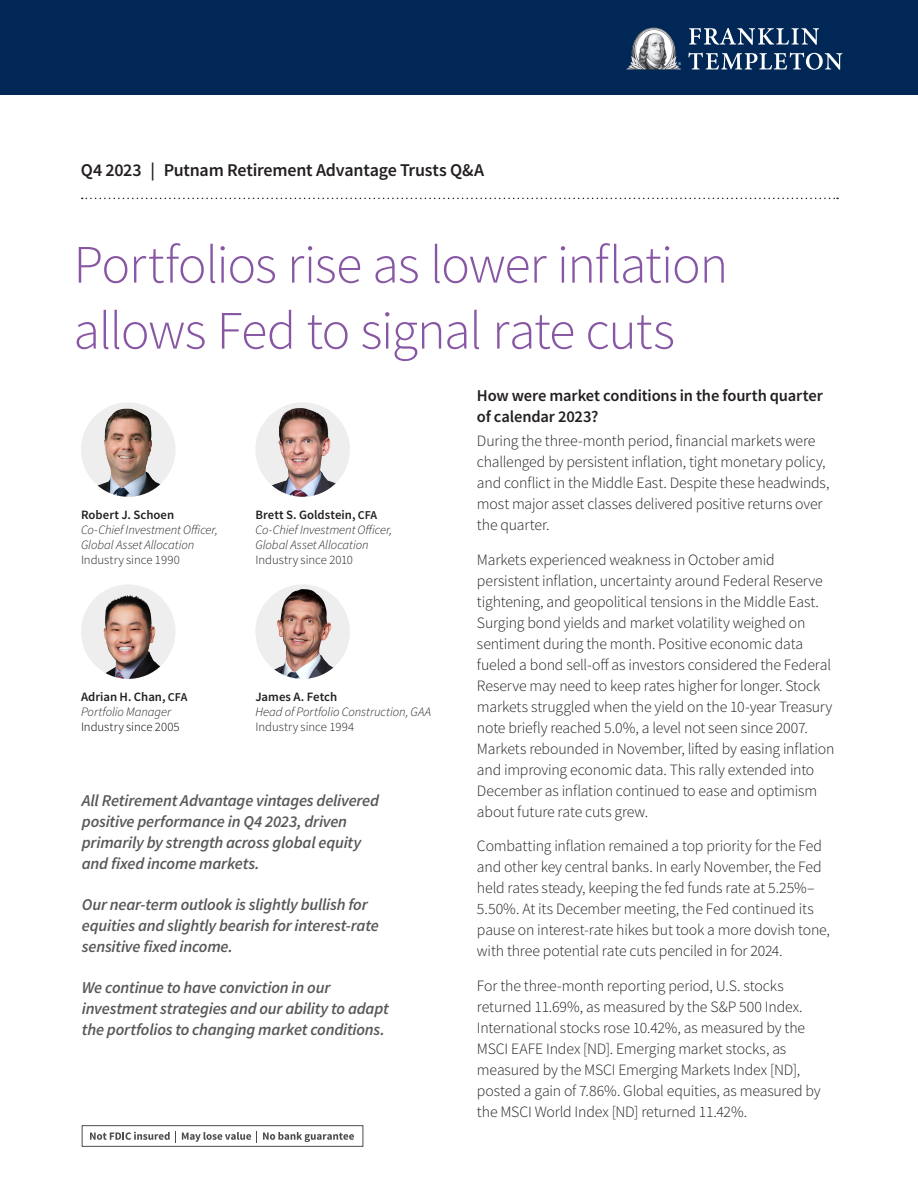
<style>
.page{position:relative;width:918px;height:1188px;background:#fff}
.page>*{position:absolute;margin:0;border:0;box-sizing:border-box;transform-origin:0 0}
.Headline{font:300 54px/66px "Source Sans Pro";letter-spacing:-.025em;color:#8857a4}
.Quarter{font:600 18px "Source Sans Pro";letter-spacing:-.015em;color:#231f20}
.Key_takeaway_Q_A_bullets{font:italic 600 16.5px/21px "Source Sans Pro";letter-spacing:-.015em;color:#57585a}
.Subhead{font:600 16.5px/21px "Source Sans Pro";letter-spacing:-.01em;color:#231f20}
.Body{font:300 15.75px/21px "Source Sans Pro";letter-spacing:-.01em;color:#231f20}
.Author_title{font:italic 300 12.75px/15px "Source Sans Pro";letter-spacing:-.005em;color:#231f20}
.Author_name{font:600 12.75px "Source Sans Pro";color:#231f20}
.Industry_since{font:300 12.75px "Source Sans Pro";color:#231f20}
.Industry_since-2{font:300 12.75px "Source Sans Pro";color:#000}
.s1{font-size:12px}
</style>
<div class="page">
<svg style="left:90px;top:1131px;width:86px;height:11px"></svg>
<svg style="left:182px;top:1131px;width:75px;height:11px"></svg>
<svg style="left:263px;top:1132px;width:91px;height:10px"></svg>
<img style="left:81px;top:402px;width:94px;height:95px;border-radius:47px">
<img style="left:256px;top:405px;width:94px;height:92px">
<img style="left:81px;top:587px;width:94px;height:92px">
<img style="left:256px;top:587px;width:94px;height:92px">
<svg style="left:82px;top:198px;width:756px;height:1px"></svg>
<div style="left:0;top:0;width:918px;height:94px;background:#002756"></div>
<img style="left:626px;top:28px;width:55px;height:42px">
<svg style="left:689px;top:28px;width:130px;height:17px"></svg>
<svg style="left:688px;top:53px;width:154px;height:17px"></svg>
<p class="Quarter" style="left:81px;top:158px;width:405px">Q4 2023 | Putnam Retirement Advantage Trusts Q&amp;A</p>
<p class="Headline" style="left:74px;top:232px;width:656px">Portfolios rise as lower inflation allows Fed to signal rate cuts</p>
<p class="Author_name" style="left:81px;top:507px;width:95px">Robert J. Schoen</p>
<p class="Author_title" style="left:81px;top:522px;width:138px">Co-Chief Investment Officer,<br>Global Asset Allocation</p>
<p class="Industry_since" style="left:81px;top:552px;width:100px">Industry since 1990</p>
<p class="Author_name" style="left:255px;top:507px;width:123px">Brett S. Goldstein, <span class="s1">CFA</span></p>
<p class="Author_title" style="left:255px;top:522px;width:138px">Co-Chief Investment Officer,<br>Global Asset Allocation</p>
<p class="Industry_since" style="left:255px;top:552px;width:99px">Industry since 2010</p>
<p class="Author_name" style="left:81px;top:689px;width:108px">Adrian H. Chan, <span class="s1">CFA</span></p>
<p class="Author_title" style="left:81px;top:704px;width:92px">Portfolio Manager</p>
<p class="Industry_since-2" style="left:81px;top:719px;width:100px">Industry since 2005</p>
<p class="Author_name" style="left:255px;top:689px;width:83px">James A. Fetch</p>
<p class="Author_title" style="left:255px;top:704px;width:177px">Head of Portfolio Construction, GAA</p>
<p class="Industry_since" style="left:255px;top:719px;width:100px">Industry since 1994</p>
<p class="Key_takeaway_Q_A_bullets" style="left:82px;top:790px;width:299px">All Retirement Advantage vintages delivered positive performance in Q4 2023, driven primarily by strength across global equity and fixed income markets.</p>
<p class="Key_takeaway_Q_A_bullets" style="left:82px;top:894px;width:298px">Our near-term outlook is slightly bullish for equities and slightly bearish for interest-rate sensitive fixed income.</p>
<p class="Key_takeaway_Q_A_bullets" style="left:82px;top:977px;width:308px">We continue to have conviction in our investment strategies and our ability to adapt the portfolios to changing market conditions.</p>
<p class="Subhead" style="left:477px;top:385px;width:347px">How were market conditions in the fourth quarter of calendar 2023?</p>
<p class="Body" style="left:477px;top:431px;width:354px">During the three-month period, financial markets were challenged by persistent inflation, tight monetary policy, and conflict in the Middle East. Despite these headwinds, most major asset classes delivered positive returns over the quarter.</p>
<p class="Body" style="left:477px;top:549px;width:359px">Markets experienced weakness in October amid persistent inflation, uncertainty around Federal Reserve tightening, and geopolitical tensions in the Middle East.<br>Surging bond yields and market volatility weighed on sentiment during the month. Positive economic data fueled a bond sell-off as investors considered the Federal Reserve may need to keep rates higher for longer. Stock markets struggled when the yield on the 10-year Treasury note briefly reached 5.0%, a level not seen since 2007.<br>Markets rebounded in November, lifted by easing inflation and improving economic data. This rally extended into December as inflation continued to ease and optimism about future rate cuts grew.</p>
<p class="Body" style="left:477px;top:836px;width:355px">Combatting inflation remained a top priority for the Fed and other key central banks. In early November, the Fed held rates steady, keeping the fed funds rate at 5.25%– 5.50%. At its December meeting, the Fed continued its pause on interest-rate hikes but took a more dovish tone, with three potential rate cuts penciled in for 2024.</p>
<p class="Body" style="left:477px;top:975px;width:345px">For the three-month reporting period, U.S. stocks returned 11.69%, as measured by the S&amp;P 500 Index.<br>International stocks rose 10.42%, as measured by the MSCI EAFE Index [ND]. Emerging market stocks, as measured by the MSCI Emerging Markets Index [ND], posted a gain of 7.86%. Global equities, as measured by the MSCI World Index [ND] returned 11.42%.</p>
</div>
